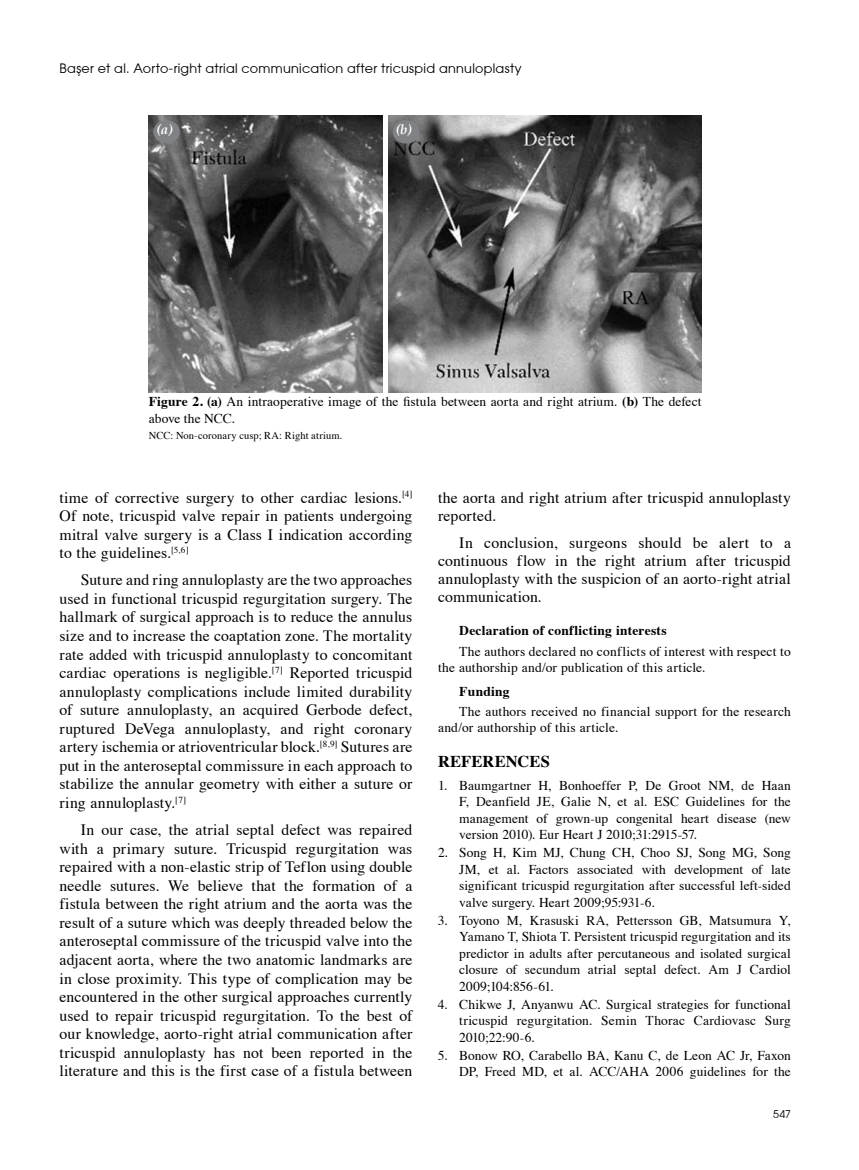
<style>
.page{position:relative;width:859px;height:1170px;background:#fff}
.page>*{position:absolute;margin:0;border:0;box-sizing:border-box;transform-origin:0 0}
.t1{font:700 16.5px "Times";color:#000}
.t2{font:15.75px/18.6px "Times";letter-spacing:.01em;color:#000;text-align:justify}
.t3{font:13.5px/16.5px "Times";letter-spacing:.01em;color:#000;text-align:justify}
.t4{font:700 13.5px "Times";letter-spacing:.015em;color:#000}
.t5{font:italic 700 13.5px "Palatino";color:#fff}
.t6{font:12.75px "Avant Garde";letter-spacing:.02em;color:#000}
.t7{font:10.5px "Times";letter-spacing:.01em;color:#000}
.t8{font:10.5px "Avant Garde";color:#000}
.s1{font-weight:700}
</style>
<div class="page">
<img style="left:149px;top:115px;width:552px;height:277px">
<hr style="left:384px;top:115px;width:4px;height:278px;background:#fff">
<div style="left:153px;top:120px;width:27px;height:23px;background:#808285;border-radius:50%"></div>
<div style="left:393px;top:120px;width:26px;height:23px;background:#808285;border-radius:50%"></div>
<p class="t6" style="left:60px;top:61px;width:464px">Başer et al. Aorto-right atrial communication after tricuspid annuloplasty</p>
<p class="t5" style="left:156px;top:121px;width:18px">(a)</p>
<p class="t5" style="left:396px;top:121px;width:17px">(b)</p>
<p class="t3" style="left:149px;top:393px;width:554px"><span class="s1">Figure 2. (a)</span> An intraoperative image of the fistula between aorta and right atrium. <span class="s1">(b)</span> The defect above the NCC.</p>
<p class="t7" style="left:149px;top:429px;width:195px">NCC: Non-coronary cusp; RA: Right atrium.</p>
<p class="t2" style="left:60px;top:487px;width:354px">time of corrective surgery to other cardiac lesions.<sup>[4] </sup>Of note, tricuspid valve repair in patients undergoing mitral valve surgery is a Class I indication according to the guidelines.<sup>[5,6]</sup></p>
<p class="t2" style="left:60px;top:570px;width:354px;text-indent:21px">Suture and ring annuloplasty are the two approaches used in functional tricuspid regurgitation surgery. The hallmark of surgical approach is to reduce the annulus size and to increase the coaptation zone. The mortality rate added with tricuspid annuloplasty to concomitant cardiac operations is negligible.<sup>[7]</sup> Reported tricuspid annuloplasty complications include limited durability of suture annuloplasty, an acquired Gerbode defect, ruptured DeVega annuloplasty, and right coronary artery ischemia or atrioventricular block.<sup>[8,9]</sup> Sutures are put in the anteroseptal commissure in each approach to stabilize the annular geometry with either a suture or ring annuloplasty.<sup>[7]</sup></p>
<p class="t2" style="left:60px;top:820px;width:354px;text-indent:21px">In our case, the atrial septal defect was repaired with a primary suture. Tricuspid regurgitation was repaired with a non-elastic strip of Teflon using double needle sutures. We believe that the formation of a fistula between the right atrium and the aorta was the result of a suture which was deeply threaded below the anteroseptal commissure of the tricuspid valve into the adjacent aorta, where the two anatomic landmarks are in close proximity. This type of complication may be encountered in the other surgical approaches currently used to repair tricuspid regurgitation. To the best of our knowledge, aorto-right atrial communication after tricuspid annuloplasty has not been reported in the literature and this is the first case of a fistula between</p>
<p class="t2" style="left:438px;top:488px;width:354px">the aorta and right atrium after tricuspid annuloplasty reported.</p>
<p class="t2" style="left:438px;top:533px;width:354px;text-indent:21px">In conclusion, surgeons should be alert to a continuous flow in the right atrium after tricuspid annuloplasty with the suspicion of an aorto-right atrial communication.</p>
<p class="t4" style="left:459px;top:617px;width:209px">Declaration of conflicting interests</p>
<p class="t3" style="left:438px;top:642px;width:354px;line-height:16px;text-indent:21px">The authors declared no conflicts of interest with respect to the authorship and/or publication of this article.</p>
<p class="t4" style="left:459px;top:678px;width:52px">Funding</p>
<p class="t3" style="left:438px;top:703px;width:354px;line-height:16px;text-indent:21px">The authors received no financial support for the research and/or authorship of this article.</p>
<p class="t1" style="left:438px;top:745px;width:113px">REFERENCES</p>
<p class="t3" style="left:459px;top:777px;width:333px;text-indent:-21px">1. Baumgartner H, Bonhoeffer P, De Groot NM, de Haan F, Deanfield JE, Galie N, et al. ESC Guidelines for the management of grown-up congenital heart disease (new version 2010). Eur Heart J 2010;31:2915-57.</p>
<p class="t3" style="left:459px;top:844px;width:333px;text-indent:-21px">2. Song H, Kim MJ, Chung CH, Choo SJ, Song MG, Song JM, et al. Factors associated with development of late significant tricuspid regurgitation after successful left-sided valve surgery. Heart 2009;95:931-6.</p>
<p class="t3" style="left:459px;top:911px;width:333px;text-indent:-21px">3. Toyono M, Krasuski RA, Pettersson GB, Matsumura Y, Yamano T, Shiota T. Persistent tricuspid regurgitation and its predictor in adults after percutaneous and isolated surgical closure of secundum atrial septal defect. Am J Cardiol 2009;104:856-61.</p>
<p class="t3" style="left:459px;top:995px;width:333px;text-indent:-21px">4. Chikwe J, Anyanwu AC. Surgical strategies for functional tricuspid regurgitation. Semin Thorac Cardiovasc Surg 2010;22:90-6.</p>
<p class="t3" style="left:438px;top:1046px;width:354px;text-align:right">5. Bonow RO, Carabello BA, Kanu C, de Leon AC Jr, Faxon<br>DP, Freed MD, et al. ACC/AHA 2006 guidelines for the</p>
<p class="t8" style="left:773px;top:1107px;width:19px">547</p>
</div>
